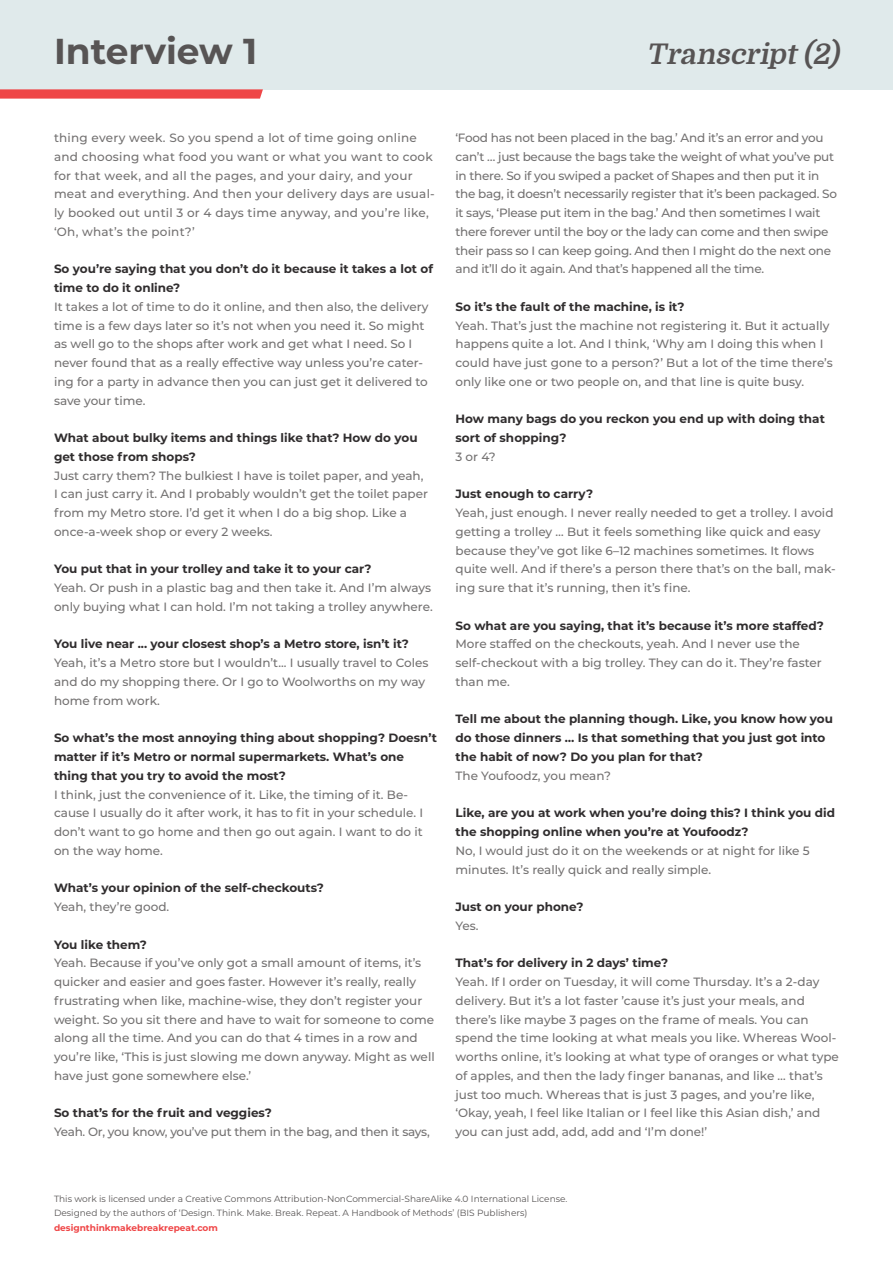
<style>
.page{position:relative;width:893px;height:1263px;background:#fff}
.page>*{position:absolute;margin:0;border:0;box-sizing:border-box;transform-origin:0 0}
.t1{font:700 36px "Montserrat";color:#575454}
.Subtitle{font:italic 700 28.5px "Domine";color:#575454}
.t2{font:500 12px/18.8px "Montserrat";color:#737171}
.t3{font:700 12px/18.8px "Montserrat";color:#302d2e}
.t4{font:500 12px/18.8px "Montserrat";letter-spacing:-.02em;color:#737171}
.t5{font:500 12px/18.8px "Montserrat";letter-spacing:.02em;color:#737171}
.t6{font:9px/14.2px "Montserrat";color:#575454}
.t7{font:700 9px "Montserrat";color:#ef4647}
</style>
<div class="page">
<div style="left:0;top:0;width:893px;height:89px;background:#e0eaeb"></div>
<svg style="left:0;top:89px;width:263px;height:10px;background:#ef5455"></svg>
<p class="t1" style="left:54px;top:25px;width:205px">Interview 1</p>
<p class="Subtitle" style="left:647px;top:38px;width:200px">Transcript(2)</p>
<p class="t5" style="left:54px;top:128px;width:382px">thing every week. So you spend a lot of time going online and choosing what food you want or what you want to cook for that week, and all the pages, and your dairy, and your meat and everything. And then your delivery days are usual&shy;ly booked out until 3 or 4 days time anyway, and you’re like, ‘Oh, what’s the point?’</p>
<p class="t3" style="left:54px;top:259px;width:381px">So you’re saying that you don’t do it because it takes a lot of time to do it online?</p>
<p class="t2" style="left:54px;top:297px;width:376px">It takes a lot of time to do it online, and then also, the delivery time is a few days later so it’s not when you need it. So might as well go to the shops after work and get what I need. So I never found that as a really effective way unless you’re cater&shy;ing for a party in advance then you can just get it delivered to save your time.</p>
<p class="t3" style="left:54px;top:428px;width:365px">What about bulky items and things like that? How do you get those from shops?</p>
<p class="t2" style="left:54px;top:466px;width:375px">Just carry them? The bulkiest I have is toilet paper, and yeah, I can just carry it. And I probably wouldn’t get the toilet paper from my Metro store. I’d get it when I do a big shop. Like a once-a-week shop or every 2 weeks.</p>
<p class="t3" style="left:54px;top:559px;width:319px">You put that in your trolley and take it to your car?</p>
<p class="t2" style="left:54px;top:578px;width:380px">Yeah. Or push in a plastic bag and then take it. And I’m always only buying what I can hold. I’m not taking a trolley anywhere.</p>
<p class="t3" style="left:54px;top:634px;width:356px">You live near ... your closest shop’s a Metro store, isn’t it?</p>
<p class="t2" style="left:54px;top:653px;width:376px">Yeah, it’s a Metro store but I wouldn’t... I usually travel to Coles and do my shopping there. Or I go to Woolworths on my way home from work.</p>
<p class="t3" style="left:54px;top:728px;width:384px">So what’s the most annoying thing about shopping? Doesn’t matter if it’s Metro or normal supermarkets. What’s one thing that you try to avoid the most?</p>
<p class="t2" style="left:54px;top:784px;width:371px">I think, just the convenience of it. Like, the timing of it. Be&shy;cause I usually do it after work, it has to fit in your schedule. I don’t want to go home and then go out again. I want to do it on the way home.</p>
<p class="t3" style="left:54px;top:878px;width:271px">What’s your opinion of the self-checkouts?</p>
<p class="t2" style="left:54px;top:897px;width:117px">Yeah, they’re good.</p>
<p class="t3" style="left:54px;top:934px;width:95px">You like them?</p>
<p class="t2" style="left:54px;top:953px;width:382px">Yeah. Because if you’ve only got a small amount of items, it’s quicker and easier and goes faster. However it’s really, really frustrating when like, machine-wise, they don’t register your weight. So you sit there and have to wait for someone to come along all the time. And you can do that 4 times in a row and you’re like, ‘This is just slowing me down anyway. Might as well have just gone somewhere else.’</p>
<p class="t3" style="left:54px;top:1103px;width:219px">So that’s for the fruit and veggies?</p>
<p class="t4" style="left:54px;top:1122px;width:377px">Yeah. Or, you know, you’ve put them in the bag, and then it says,</p>
<p class="t4" style="left:455px;top:128px;width:383px">‘Food has not been placed in the bag.’ And it’s an error and you can’t … just because the bags take the weight of what you’ve put in there. So if you swiped a packet of Shapes and then put it in the bag, it doesn’t necessarily register that it’s been packaged. So it says, ‘Please put item in the bag.’ And then sometimes I wait there forever until the boy or the lady can come and then swipe their pass so I can keep going. And then I might do the next one and it’ll do it again. And that’s happened all the time.</p>
<p class="t3" style="left:455px;top:297px;width:230px">So it’s the fault of the machine, is it?</p>
<p class="t2" style="left:455px;top:316px;width:379px">Yeah. That’s just the machine not registering it. But it actually happens quite a lot. And I think, ‘Why am I doing this when I could have just gone to a person?’ But a lot of the time there’s only like one or two people on, and that line is quite busy.</p>
<p class="t3" style="left:455px;top:409px;width:371px">How many bags do you reckon you end up with doing that sort of shopping?</p>
<p class="t2" style="left:455px;top:447px;width:42px">3 or 4?</p>
<p class="t3" style="left:455px;top:484px;width:139px">Just enough to carry?</p>
<p class="t2" style="left:455px;top:503px;width:382px">Yeah, just enough. I never really needed to get a trolley. I avoid getting a trolley … But it feels something like quick and easy because they’ve got like 6–12 machines sometimes. It flows quite well. And if there’s a person there that’s on the ball, mak&shy;ing sure that it’s running, then it’s fine.</p>
<p class="t3" style="left:455px;top:615px;width:370px">So what are you saying, that it’s because it’s more staffed?</p>
<p class="t2" style="left:455px;top:634px;width:368px">More staffed on the checkouts, yeah. And I never use the self-checkout with a big trolley. They can do it. They’re faster than me.</p>
<p class="t3" style="left:455px;top:709px;width:379px">Tell me about the planning though. Like, you know how you do those dinners … Is that something that you just got into the habit of now? Do you plan for that?</p>
<p class="t2" style="left:455px;top:766px;width:157px">The Youfoodz, you mean?</p>
<p class="t3" style="left:455px;top:803px;width:381px">Like, are you at work when you’re doing this? I think you did the shopping online when you’re at Youfoodz?</p>
<p class="t2" style="left:455px;top:841px;width:356px">No, I would just do it on the weekends or at night for like 5 minutes. It’s really quick and really simple.</p>
<p class="t3" style="left:455px;top:897px;width:129px">Just on your phone?</p>
<p class="t2" style="left:455px;top:916px;width:25px">Yes.</p>
<p class="t3" style="left:455px;top:953px;width:214px">That’s for delivery in 2 days’ time?</p>
<p class="t2" style="left:455px;top:972px;width:385px">Yeah. If I order on Tuesday, it will come Thursday. It’s a 2-day delivery. But it’s a lot faster ’cause it’s just your meals, and there’s like maybe 3 pages on the frame of meals. You can spend the time looking at what meals you like. Whereas Wool&shy;worths online, it’s looking at what type of oranges or what type of apples, and then the lady finger bananas, and like … that’s just too much. Whereas that is just 3 pages, and you’re like, ‘Okay, yeah, I feel like Italian or I feel like this Asian dish,’ and you can just add, add, add and ‘I’m done!’</p>
<p class="t6" style="left:54px;top:1191px;width:515px">This work is licensed under a Creative Commons Attribution-NonCommercial-ShareAlike 4.0 International License.<br>Designed by the authors of ‘Design. Think. Make. Break. Repeat. A Handbook of Methods’ (BIS Publishers)</p>
<p class="t7" style="left:54px;top:1221px;width:165px">designthinkmakebreakrepeat.com</p>
</div>
